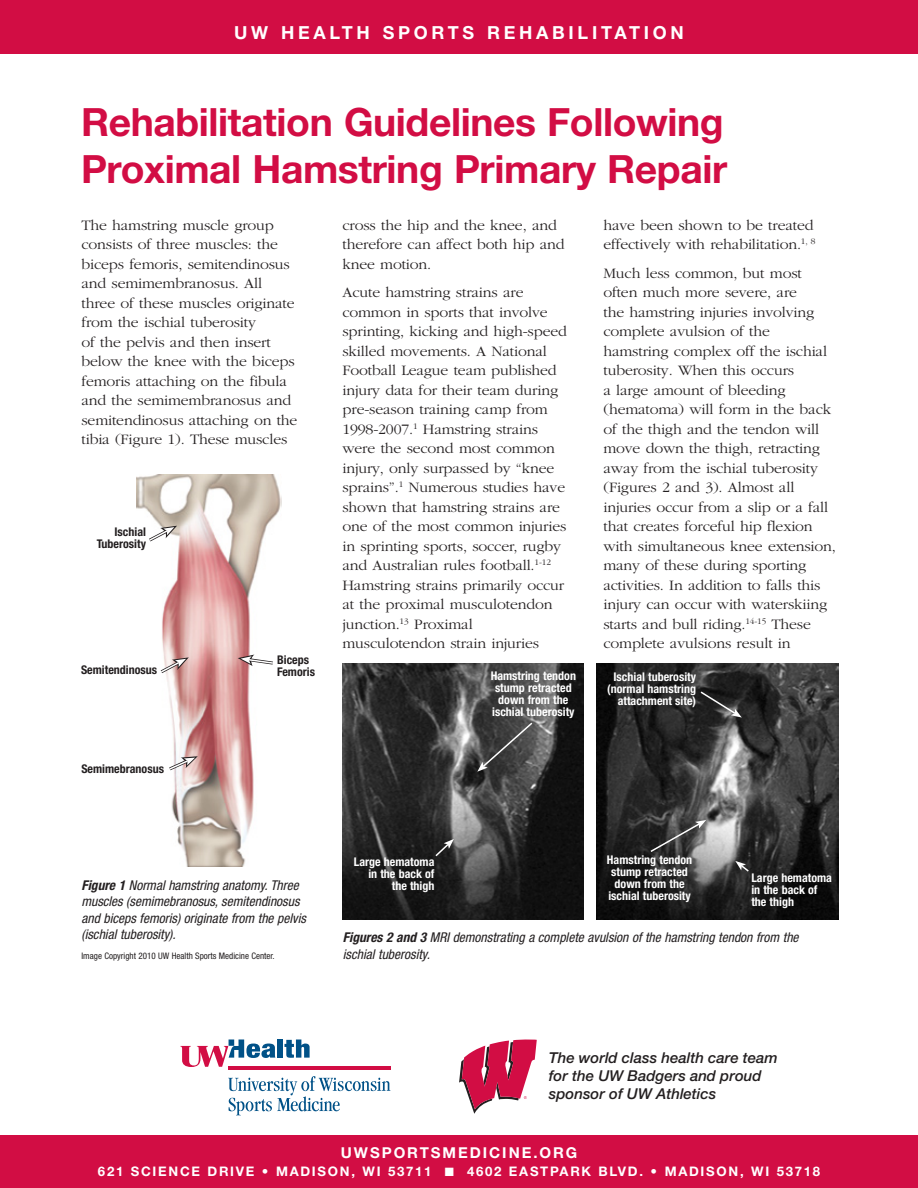
<style>
.page{position:relative;width:918px;height:1188px;background:#fff}
.page>*{position:absolute;margin:0;border:0;box-sizing:border-box;transform-origin:0 0}
.t1{font:700 39px/46.8px "Helvetica Neue LT Std";letter-spacing:-.01em;color:#d20d44}
.t2{font:700 18px "Helvetica Neue LT Std";letter-spacing:.205em;color:#fff}
.t3{font:300 15px/19.5px "Garamond";letter-spacing:-.01em;color:#231f20;scale:1.05 1}
.t4{font:italic 500 15px/18px "Helvetica Neue LT Std";color:#231f20}
.t5{font:700 15px "Helvetica Neue LT Std";letter-spacing:.13em;color:#fff}
.t6{font:italic condensed 13.5px/16.5px "Helvetica Neue LT Std";color:#231f20}
.t7{font:700 13.2px "Helvetica Neue LT Std";letter-spacing:.13em;color:#fff}
.t8{font:700 condensed 12px/12px "Helvetica Neue LT Std";color:#fff;text-align:center}
.t9{font:700 condensed 12px/12px "Helvetica Neue LT Std";color:#231f20;text-align:right}
.t10{font:condensed 9px "Helvetica Neue LT Std";color:#231f20}
.s1{font-weight:700}
</style>
<div class="page">
<div style="left:0;top:1135px;width:918px;height:53px;background:#d20d44"></div>
<hr style="left:228px;top:1066px;width:162px;height:4px;background:#d20d44">
<div style="left:277px;top:1040px;width:6px;height:18px;background:#005187"></div>
<svg style="left:284px;top:1040px;width:26px;height:18px"></svg>
<svg style="left:180px;top:1040px;width:95px;height:27px"></svg>
<svg style="left:228px;top:1076px;width:163px;height:39px"></svg>
<svg style="left:459px;top:1040px;width:78px;height:74px"></svg>
<img style="left:136px;top:475px;width:146px;height:392px">
<svg style="left:146px;top:526px;width:31px;height:18px"></svg>
<svg style="left:157px;top:657px;width:32px;height:19px"></svg>
<svg style="left:166px;top:756px;width:32px;height:17px"></svg>
<svg style="left:238px;top:655px;width:38px;height:11px"></svg>
<img style="left:343px;top:664px;width:240px;height:255px">
<img style="left:597px;top:664px;width:241px;height:255px">
<svg style="left:434px;top:839px;width:20px;height:19px"></svg>
<svg style="left:735px;top:861px;width:15px;height:12px"></svg>
<svg style="left:699px;top:690px;width:43px;height:28px"></svg>
<svg style="left:649px;top:820px;width:57px;height:33px;background:#505050"></svg>
<svg style="left:477px;top:721px;width:57px;height:51px;background:#4b4b4b"></svg>
<div style="left:0;top:0;width:918px;height:53px;background:#d20d44"></div>
<p class="t2" style="left:234px;top:22px;width:451px">UW HEALTH SPORTS REHABILITATION</p>
<h1 class="t1" style="left:81px;top:98px;width:648px">Rehabilitation Guidelines Following<br>Proximal Hamstring Primary Repair</h1>
<p class="t3" style="left:81px;top:215px;width:207px">The hamstring muscle group consists of three muscles: the biceps femoris, semitendinosus and semimembranosus. All three of these muscles originate from the ischial tuberosity<br>of the pelvis and then insert below the knee with the biceps femoris attaching on the fibula and the semimembranosus and semitendinosus attaching on the tibia (Figure 1). These muscles</p>
<p class="t3" style="left:342px;top:215px;width:213px">cross the hip and the knee, and therefore can affect both hip and knee motion.</p>
<p class="t3" style="left:603px;top:215px;width:203px">have been shown to be treated effectively with rehabilitation.<sup>1,</sup> <sup>8</sup></p>
<p class="t3" style="left:603px;top:263px;width:223px">Much less common, but most often much more severe, are<br>the hamstring injuries involving complete avulsion of the hamstring complex off the ischial tuberosity. When this occurs<br>a large amount of bleeding (hematoma) will form in the back of the thigh and the tendon will move down the thigh, retracting away from the ischial tuberosity (Figures 2 and 3). Almost all injuries occur from a slip or a fall that creates forceful hip flexion with simultaneous knee extension, many of these during sporting activities. In addition to falls this injury can occur with waterskiing starts and bull riding.<sup>14-15</sup> These complete avulsions result in</p>
<p class="t3" style="left:342px;top:283px;width:215px">Acute hamstring strains are common in sports that involve sprinting, kicking and high-speed skilled movements. A National<br>Football League team published injury data for their team during pre-season training camp from<br>1998-2007.<sup>1</sup> Hamstring strains were the second most common injury, only surpassed by “knee sprains”.<sup>1</sup> Numerous studies have shown that hamstring strains are one of the most common injuries in sprinting sports, soccer, rugby and Australian rules football.<sup>1-12<br></sup>Hamstring strains primarily occur at the proximal musculotendon junction.<sup>13</sup> Proximal musculotendon strain injuries</p>
<p class="t9" style="left:97px;top:526px;width:51px">Ischial<br>Tuberosity</p>
<p class="t9" style="left:277px;top:654px;width:33px">Biceps</p>
<p class="t9" style="left:81px;top:664px;width:78px">Semitendinosus</p>
<p class="t9" style="left:277px;top:666px;width:39px">Femoris</p>
<p class="t9" style="left:81px;top:762px;width:84px">Semimebranosus</p>
<p class="t8" style="left:491px;top:670px;width:87px">Hamstring tendon stump retracted down from the ischial tuberosity</p>
<p class="t8" style="left:607px;top:671px;width:90px;text-align:right">Ischial tuberosity (normal hamstring attachment site)</p>
<p class="t6" style="left:81px;top:877px;width:226px"><span class="s1">Figure 1</span> Normal hamstring anatomy. Three muscles (semimebranosus, semitendinosus and biceps femoris) originate from the pelvis (ischial tuberosity).</p>
<p class="t10" style="left:81px;top:950px;width:195px">Image Copyright 2010 UW Health Sports Medicine Center.</p>
<p class="t8" style="left:354px;top:856px;width:82px;text-align:right">Large hematoma in the back of the thigh</p>
<p class="t8" style="left:607px;top:854px;width:87px">Hamstring tendon stump retracted down from the ischial tuberosity</p>
<p class="t8" style="left:751px;top:872px;width:82px;text-align:left">Large hematoma in the back of the thigh</p>
<p class="t6" style="left:343px;top:929px;width:457px"><span class="s1">Figures 2 and 3</span> MRI demonstrating a complete avulsion of the hamstring tendon from the ischial tuberosity.</p>
<p class="t4" style="left:549px;top:1049px;width:230px">The world class health care team for the UW Badgers and proud sponsor of UW Athletics</p>
<p class="t5" style="left:341px;top:1143px;width:238px">UWSPORTSMEDICINE.ORG</p>
<p class="t7" style="left:98px;top:1163px;width:724px">621 SCIENCE DRIVE • MADISON, WI 53711 ■ 4602 EASTPARK BLVD. • MADISON, WI 53718</p>
</div>
